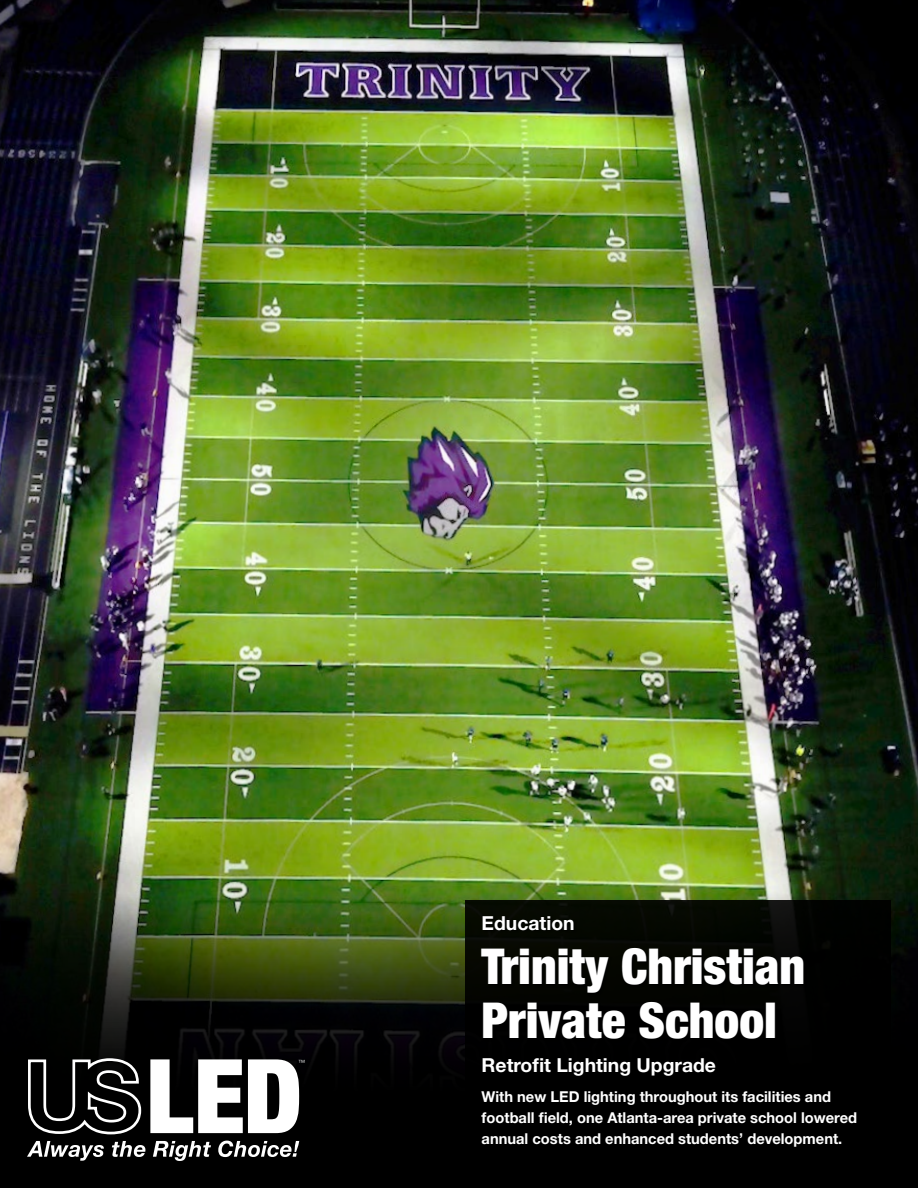
<style>
.page{position:relative;width:918px;height:1188px;background:#000}
.page>*{position:absolute;margin:0;border:0;box-sizing:border-box;transform-origin:0 0}
.t1{font:900 condensed 49.5px/54.2px "Helvetica Neue LT Std";color:#fff}
.t2{font:700 19.35px "Helvetica Neue LT Std";color:#fff}
.t3{font:700 15px/21px "Helvetica Neue LT Std";color:#fff}
.t4{font:300 7.2px "Helvetica Neue";color:#fff}
</style>
<div class="page">
<img style="left:0;top:0;width:918px;height:1063px">
<div style="left:26px;top:1058px;width:284px;height:108px;background:#000"></div>
<svg style="left:27px;top:1058px;width:272px;height:103px"></svg>
<div style="left:466px;top:901px;width:425px;height:260px;background:#000"></div>
<p class="t4" style="left:298px;top:1056px;width:9px">™</p>
<p class="t2" style="left:482px;top:911px;width:95px">Education</p>
<h1 class="t1" style="left:482px;top:939px;width:325px">Trinity Christian<br>Private School</h1>
<p class="t2" style="left:482px;top:1053px;width:236px">Retrofit Lighting Upgrade</p>
<p class="t3" style="left:482px;top:1086px;width:377px">With new LED lighting throughout its facilities and football field, one Atlanta-area private school lowered annual costs and enhanced students’ development.</p>
</div>
